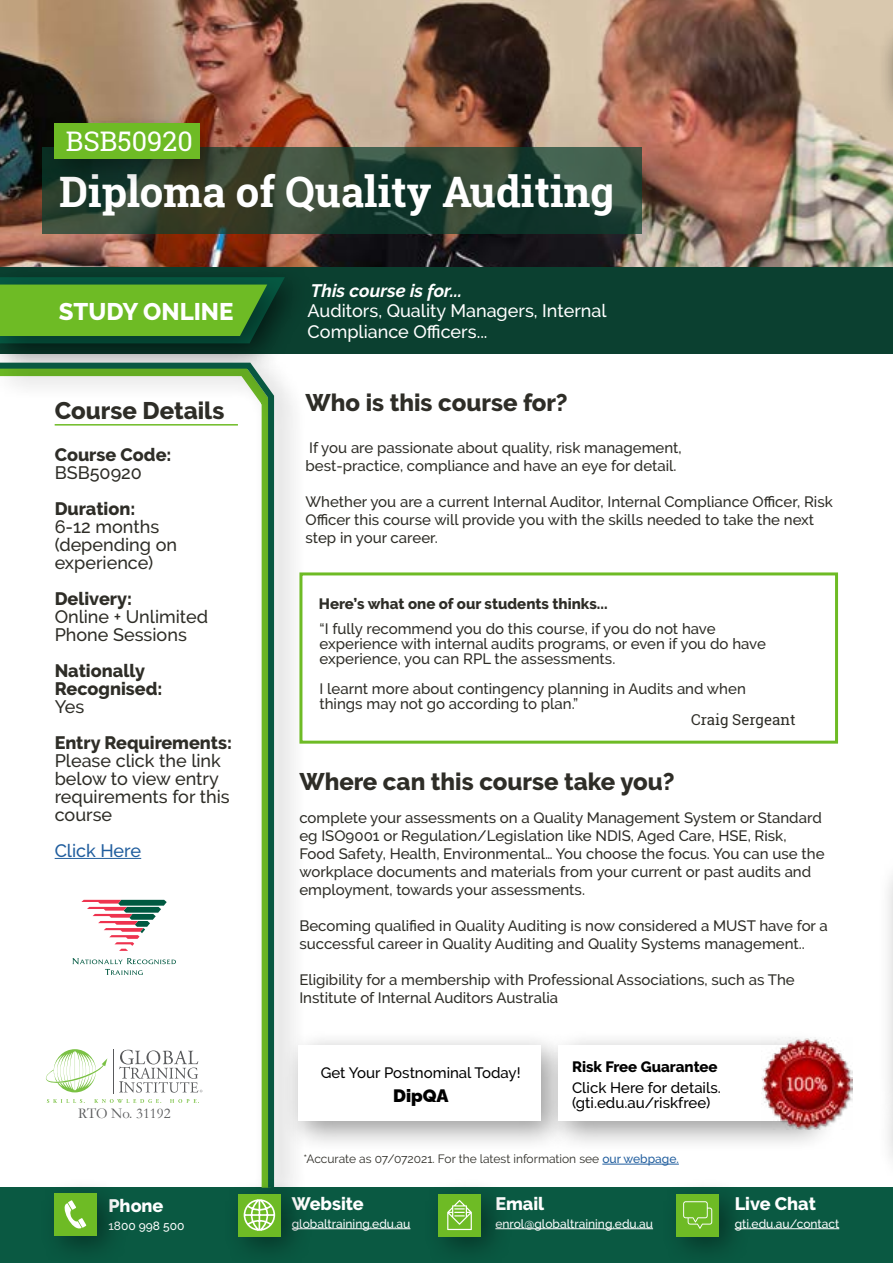
<style>
.page{position:relative;width:893px;height:1263px;background:#fff}
.page>*{position:absolute;margin:0;border:0;box-sizing:border-box;transform-origin:0 0}
.t1{font:700 42px "Roboto Slab";color:#fff}
.t2{font:27px "Roboto Slab";color:#fff}
.t3{font:800 24px "Raleway";color:#2e2d27}
.t4{font:800 24px "Raleway";color:#fff}
.t5{font:500 18px/18px "Raleway";color:#2e2d27}
.t6{font:800 18px/18px "Raleway";color:#2e2d27}
.t7{font:500 18px/21.6px "Raleway";color:#fff}
.t8{font:800 18px "Raleway";color:#fff}
.t9{font:italic 700 18px "Raleway";color:#fff}
.t10{font:500 18px "Raleway";color:#215e9e}
.t11{font:900 18px "Raleway";color:#000}
.t12{font:500 15px/18px "Raleway";color:#2e2d27}
.t13{font:500 15px/15px "Raleway";color:#000}
.t14{font:800 15px "Raleway";color:#2e2d27}
.t15{font:800 15px "Raleway";color:#000}
.t16{font:15px "Roboto Slab";color:#2e2d27}
.t17{font:15px "Garamond";color:#595a5c}
.t18{font:500 12px "Raleway";color:#fff}
.t19{font:12px "Raleway";color:#2e2d27}
.s1{font-weight:500;color:#215e9e}
</style>
<div class="page">
<img style="left:0;top:0;width:893px;height:267px">
<svg style="left:43px;top:147px;width:599px;height:86px;background:#2c4433"></svg>
<div style="left:39px;top:108px;width:193px;height:82px;background:#000;opacity:.4"></div>
<div style="left:54px;top:123px;width:146px;height:35px;background:#6ebb25"></div>
<div style="left:0;top:1188px;width:893px;height:75px;background:#0a5942"></div>
<hr style="left:602px;top:1164px;width:77px;height:1px;background:#215e9e">
<div style="left:0;top:267px;width:893px;height:86px;background:#0b4030"></div>
<div style="left:0;top:262px;width:315px;height:114px;background:#000;opacity:.4"></div>
<div style="left:0;top:269px;width:297px;height:99px;background:#000;opacity:.4"></div>
<svg style="left:0;top:277px;width:285px;height:66px"></svg>
<div style="left:0;top:347px;width:306px;height:872px;background:#000;opacity:.4"></div>
<svg style="left:0;top:360px;width:277px;height:834px"></svg>
<hr style="left:55px;top:858px;width:86px;height:1px;background:#215e9e">
<hr style="left:55px;top:424px;width:183px;height:2px;background:#6ebb25">
<div style="left:39px;top:1178px;width:90px;height:85px;background:#000;opacity:.4"></div>
<div style="left:54px;top:1193px;width:43px;height:43px;background:#6ebb25"></div>
<svg style="left:64px;top:1200px;width:22px;height:29px"></svg>
<hr style="left:292px;top:1228px;width:118px;height:1px;background:#fff">
<div style="left:223px;top:1178px;width:90px;height:85px;background:#000;opacity:.4"></div>
<div style="left:238px;top:1194px;width:43px;height:42px;background:#6ebb25"></div>
<svg style="left:243px;top:1199px;width:33px;height:32px"></svg>
<hr style="left:495px;top:1228px;width:158px;height:1px;background:#fff">
<div style="left:423px;top:1178px;width:90px;height:85px;background:#000;opacity:.4"></div>
<div style="left:438px;top:1194px;width:43px;height:42px;background:#6ebb25"></div>
<svg style="left:447px;top:1200px;width:25px;height:30px"></svg>
<div style="left:661px;top:1178px;width:90px;height:85px;background:#000;opacity:.4"></div>
<div style="left:676px;top:1194px;width:43px;height:42px;background:#6ebb25"></div>
<svg style="left:683px;top:1201px;width:29px;height:28px"></svg>
<hr style="left:735px;top:1228px;width:104px;height:1px;background:#fff">
<svg style="left:47px;top:1099px;width:38px;height:4px"></svg>
<svg style="left:94px;top:1099px;width:67px;height:4px"></svg>
<svg style="left:170px;top:1099px;width:29px;height:4px"></svg>
<hr style="left:113px;top:1049px;width:1px;height:44px;background:#595a5c">
<svg style="left:119px;top:1050px;width:83px;height:43px"></svg>
<svg style="left:46px;top:1049px;width:61px;height:43px"></svg>
<div style="left:282px;top:1030px;width:291px;height:123px;background:#000;opacity:.4"></div>
<div style="left:298px;top:1046px;width:243px;height:75px;background:#fff"></div>
<div style="left:543px;top:1030px;width:296px;height:123px;background:#000;opacity:.4"></div>
<div style="left:558px;top:1046px;width:248px;height:75px;background:#fff"></div>
<img style="left:761px;top:1037px;width:92px;height:92px">
<div style="left:878px;top:853px;width:15px;height:276px;background:#000;opacity:.4"></div>
<hr style="left:892px;top:869px;width:1px;height:228px;background:#fff">
<hr style="left:892px;top:1151px;width:1px;height:112px;background:#0a5841">
<div style="left:878px;top:1082px;width:15px;height:102px;background:#fbfbfb"></div>
<hr style="left:892px;top:1097px;width:1px;height:54px;background:#6ebb25">
<hr style="left:892px;top:0;width:1px;height:107px;background:#0b4030">
<div style="left:878px;top:15px;width:15px;height:114px;background:#d9c8ae"></div>
<div style="left:878px;top:23px;width:15px;height:99px;background:#000;opacity:.4"></div>
<svg style="left:892px;top:31px;width:1px;height:66px"></svg>
<div style="left:299px;top:572px;width:539px;height:172px;border:3px solid #6ebb25"></div>
<h2 class="t2" style="left:66px;top:123px;width:129px">BSB50920</h2>
<h1 class="t1" style="left:59px;top:163px;width:556px">Diploma of Quality Auditing</h1>
<p class="t9" style="left:311px;top:281px;width:153px">This course is for...</p>
<h3 class="t4" style="left:59px;top:298px;width:176px">STUDY ONLINE</h3>
<p class="t7" style="left:308px;top:299px;width:300px">Auditors, Quality Managers, Internal<br>Compliance Officers...</p>
<h3 class="t3" style="left:55px;top:396px;width:171px">Course Details</h3>
<p class="t6" style="left:55px;top:446px;width:118px">Course Code:</p>
<p class="t5" style="left:55px;top:464px;width:89px">BSB50920</p>
<p class="t6" style="left:55px;top:500px;width:82px">Duration:</p>
<p class="t5" style="left:55px;top:518px;width:124px">6-12 months (depending on experience)</p>
<p class="t6" style="left:55px;top:590px;width:79px">Delivery:</p>
<p class="t5" style="left:55px;top:608px;width:155px">Online + Unlimited<br>Phone Sessions</p>
<p class="t6" style="left:55px;top:662px;width:109px">Nationally<br>Recognised:</p>
<p class="t5" style="left:55px;top:698px;width:31px">Yes</p>
<p class="t6" style="left:55px;top:734px;width:179px">Entry Requirements:</p>
<p class="t5" style="left:55px;top:752px;width:177px">Please click the link below to view entry requirements for this course</p>
<p class="t10" style="left:55px;top:840px;width:88px">Click Here</p>
<p class="t17" style="left:78px;top:1103px;width:94px">RTO No. 31192</p>
<p class="t8" style="left:108px;top:1196px;width:57px">Phone</p>
<p class="t18" style="left:108px;top:1219px;width:78px">1800 998 500</p>
<h3 class="t3" style="left:306px;top:389px;width:264px">Who is this course for?</h3>
<p class="t12" style="left:306px;top:439px;width:378px">If you are passionate about quality, risk management, best-practice, compliance and have an eye for detail.</p>
<p class="t12" style="left:306px;top:493px;width:529px">Whether you are a current Internal Auditor, Internal Compliance Officer, Risk<br>Officer this course will provide you with the skills needed to take the next step in your career.</p>
<p class="t14" style="left:319px;top:595px;width:290px">Here’s what one of our students thinks...</p>
<p class="t12" style="left:319px;top:621px;width:448px;line-height:15px">“I fully recommend you do this course, if you do not have experience with internal audits programs, or even if you do have experience, you can RPL the assessments.</p>
<p class="t12" style="left:319px;top:681px;width:428px;line-height:15px">I learnt more about contingency planning in Audits and when things may not go according to plan.”</p>
<p class="t16" style="left:691px;top:709px;width:106px">Craig Sergeant</p>
<h3 class="t3" style="left:299px;top:768px;width:377px">Where can this course take you?</h3>
<p class="t12" style="left:299px;top:809px;width:527px">complete your assessments on a Quality Management System or Standard eg ISO9001 or Regulation/Legislation like NDIS, Aged Care, HSE, Risk, Food Safety, Health, Environmental… You choose the focus. You can use the workplace documents and materials from your current or past audits and employment, towards your assessments.</p>
<p class="t12" style="left:299px;top:917px;width:530px">Becoming qualified in Quality Auditing is now considered a MUST have for a successful career in Quality Auditing and Quality Systems management..</p>
<p class="t12" style="left:299px;top:971px;width:497px">Eligibility for a membership with Professional Associations, such as The<br>Institute of Internal Auditors Australia</p>
<p class="t13" style="left:321px;top:1065px;width:201px">Get Your Postnominal Today!</p>
<p class="t11" style="left:393px;top:1081px;width:57px">DipQA</p>
<p class="t15" style="left:572px;top:1058px;width:147px">Risk Free Guarantee</p>
<p class="t13" style="left:572px;top:1080px;width:150px">Click Here for details. (gti.edu.au/riskfree)</p>
<p class="t19" style="left:303px;top:1152px;width:377px">*Accurate as 07/072021. For the latest information see <span class="s1">our webpage.</span></p>
<p class="t8" style="left:292px;top:1193px;width:73px">Website</p>
<p class="t18" style="left:292px;top:1217px;width:120px">globaltraining.edu.au</p>
<p class="t8" style="left:495px;top:1193px;width:50px">Email</p>
<p class="t18" style="left:495px;top:1217px;width:159px">enrol@globaltraining.edu.au</p>
<p class="t8" style="left:735px;top:1193px;width:83px">Live Chat</p>
<p class="t18" style="left:735px;top:1217px;width:106px">gti.edu.au/contact</p>
</div>
